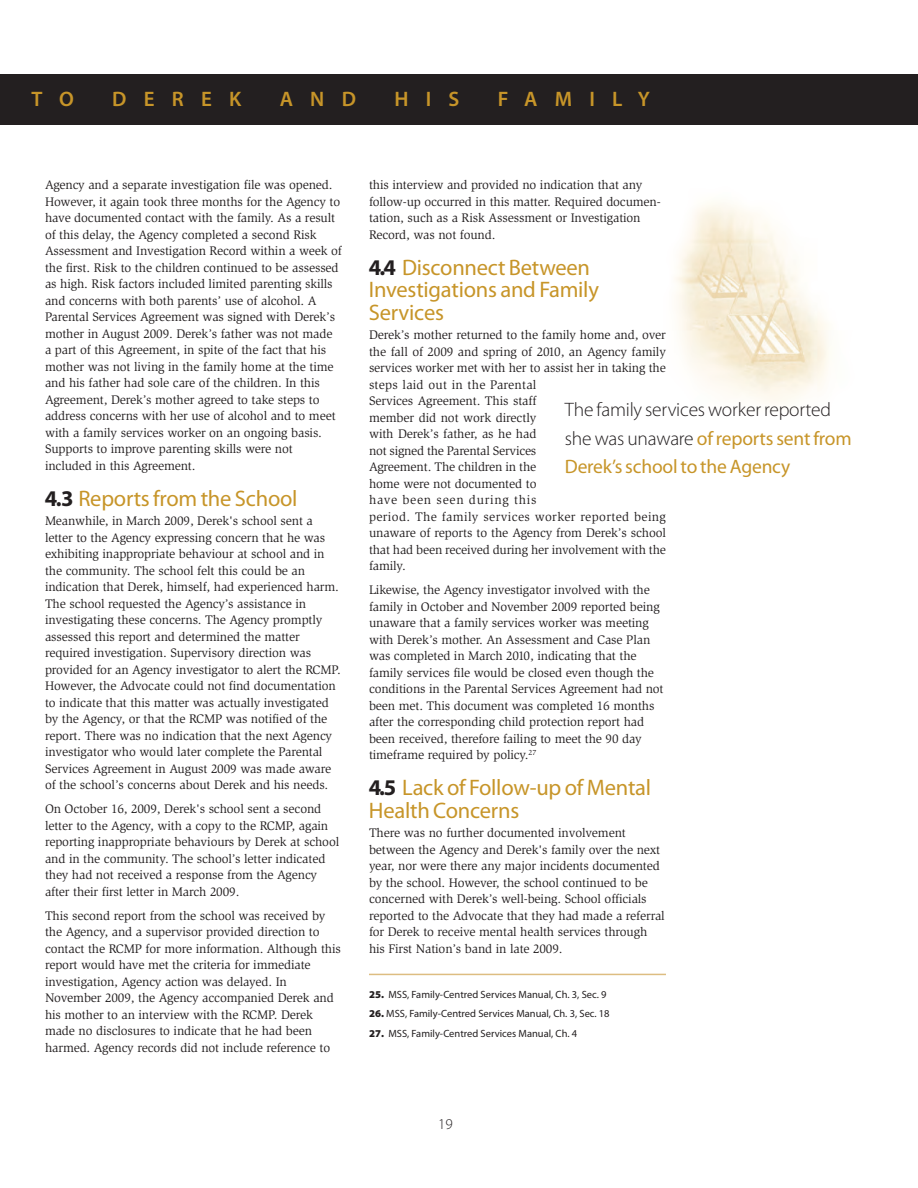
<style>
.page{position:relative;width:918px;height:1188px;background:#fff}
.page>*{position:absolute;margin:0;border:0;box-sizing:border-box;transform-origin:0 0}
.t1{font:22.5px/22.5px "Myriad Pro";letter-spacing:-.01em;color:#c79529}
.t2{font:600 21px "Myriad Pro";letter-spacing:.82em;color:#c79529}
.t3{font:300 19.5px/28.5px "Myriad Pro";letter-spacing:-.01em;color:#231f20}
.t4{font:300 15px "Myriad Pro";color:#231f20}
.t5{font:12.75px/16.5px "Slimbach";letter-spacing:-.01em;color:#231f20}
.t6{font:10.5px "Myriad Pro";color:#231f20}
.s1{font-weight:700;color:#231f20}
.s2{font-weight:900}
.s3{font-weight:400;color:#c79529}
</style>
<div class="page">
<img style="left:675px;top:202px;width:154px;height:202px">
<div style="left:0;top:74px;width:918px;height:51px;background:#231f20"></div>
<hr style="left:369px;top:974px;width:297px;height:1px;background:#ddbd81">
<h2 class="t2" style="left:32px;top:91px;width:44px">T O</h2>
<h2 class="t2" style="left:112px;top:91px;width:131px">DEREK</h2>
<h2 class="t2" style="left:280px;top:91px;width:78px">AND</h2>
<h2 class="t2" style="left:394px;top:91px;width:66px">HIS</h2>
<h2 class="t2" style="left:498px;top:91px;width:154px">FAMILY</h2>
<p class="t5" style="left:45px;top:178px;width:298px">Agency and a separate investigation file was opened.<br>However, it again took three months for the Agency to have documented contact with the family. As a result of this delay, the Agency completed a second Risk Assessment and Investigation Record within a week of the first. Risk to the children continued to be assessed as high. Risk factors included limited parenting skills and concerns with both parents’ use of alcohol. A Parental Services Agreement was signed with Derek’s mother in August 2009. Derek’s father was not made a part of this Agreement, in spite of the fact that his mother was not living in the family home at the time and his father had sole care of the children. In this Agreement, Derek’s mother agreed to take steps to address concerns with her use of alcohol and to meet with a family services worker on an ongoing basis.<br>Supports to improve parenting skills were not included in this Agreement.</p>
<h1 class="t1" style="left:45px;top:489px;width:254px"><span class="s1">4.3</span> Reports from the School</h1>
<p class="t5" style="left:45px;top:514px;width:297px">Meanwhile, in March 2009, Derek's school sent a letter to the Agency expressing concern that he was exhibiting inappropriate behaviour at school and in the community. The school felt this could be an indication that Derek, himself, had experienced harm.<br>The school requested the Agency’s assistance in investigating these concerns. The Agency promptly assessed this report and determined the matter required investigation. Supervisory direction was provided for an Agency investigator to alert the RCMP.<br>However, the Advocate could not find documentation to indicate that this matter was actually investigated by the Agency, or that the RCMP was notified of the report. There was no indication that the next Agency investigator who would later complete the Parental Services Agreement in August 2009 was made aware of the school’s concerns about Derek and his needs.</p>
<p class="t5" style="left:45px;top:802px;width:296px">On October 16, 2009, Derek's school sent a second letter to the Agency, with a copy to the RCMP, again reporting inappropriate behaviours by Derek at school and in the community. The school’s letter indicated they had not received a response from the Agency after their first letter in March 2009.</p>
<p class="t5" style="left:45px;top:908px;width:297px">This second report from the school was received by the Agency, and a supervisor provided direction to contact the RCMP for more information. Although this report would have met the criteria for immediate investigation, Agency action was delayed. In November 2009, the Agency accompanied Derek and his mother to an interview with the RCMP. Derek made no disclosures to indicate that he had been harmed. Agency records did not include reference to</p>
<p class="t5" style="left:369px;top:178px;width:293px">this interview and provided no indication that any follow-up occurred in this matter. Required documen&shy;tation, such as a Risk Assessment or Investigation Record, was not found.</p>
<h1 class="t1" style="left:369px;top:258px;width:232px"><span class="s1">4.4</span> Disconnect Between<br>Investigations and Family<br>Services</h1>
<p class="t5" style="left:369px;top:328px;width:299px">Derek’s mother returned to the family home and, over the fall of 2009 and spring of 2010, an Agency family services worker met with her to assist her in taking the steps laid out in the Parental<br>Services Agreement. This staff<br>member did not work directly<br>with Derek’s father, as he had<br>not signed the Parental Services<br>Agreement. The children in the<br>home were not documented to<br>have been seen during this<br>period. The family services worker reported being unaware of reports to the Agency from Derek’s school that had been received during her involvement with the family.</p>
<p class="t5" style="left:369px;top:583px;width:296px">Likewise, the Agency investigator involved with the family in October and November 2009 reported being unaware that a family services worker was meeting with Derek’s mother. An Assessment and Case Plan was completed in March 2010, indicating that the family services file would be closed even though the conditions in the Parental Services Agreement had not been met. This document was completed 16 months after the corresponding child protection report had been received, therefore failing to meet the 90 day timeframe required by policy.<sup>27</sup></p>
<h1 class="t1" style="left:369px;top:778px;width:284px"><span class="s1">4.5</span> Lack of Follow-up of Mental<br>Health Concerns</h1>
<p class="t5" style="left:369px;top:826px;width:297px">There was no further documented involvement between the Agency and Derek's family over the next year, nor were there any major incidents documented by the school. However, the school continued to be concerned with Derek’s well-being. School officials reported to the Advocate that they had made a referral for Derek to receive mental health services through his First Nation’s band in late 2009.</p>
<p class="t6" style="left:369px;top:990px;width:239px"><span class="s2">25.</span> MSS, Family-Centred Services Manual, Ch. 3, Sec. 9</p>
<p class="t6" style="left:369px;top:1010px;width:242px"><span class="s2">26.</span> MSS, Family-Centred Services Manual, Ch. 3, Sec. 18</p>
<p class="t6" style="left:369px;top:1029px;width:210px"><span class="s2">27.</span> MSS, Family-Centred Services Manual, Ch. 4</p>
<h3 class="t3" style="left:565px;top:397px;width:288px">The family services worker reported she was unaware <span class="s3">of reports sent from<br>Derek’s school to the Agency</span></h3>
<p class="t4" style="left:438px;top:1118px;width:16px">19</p>
</div>
